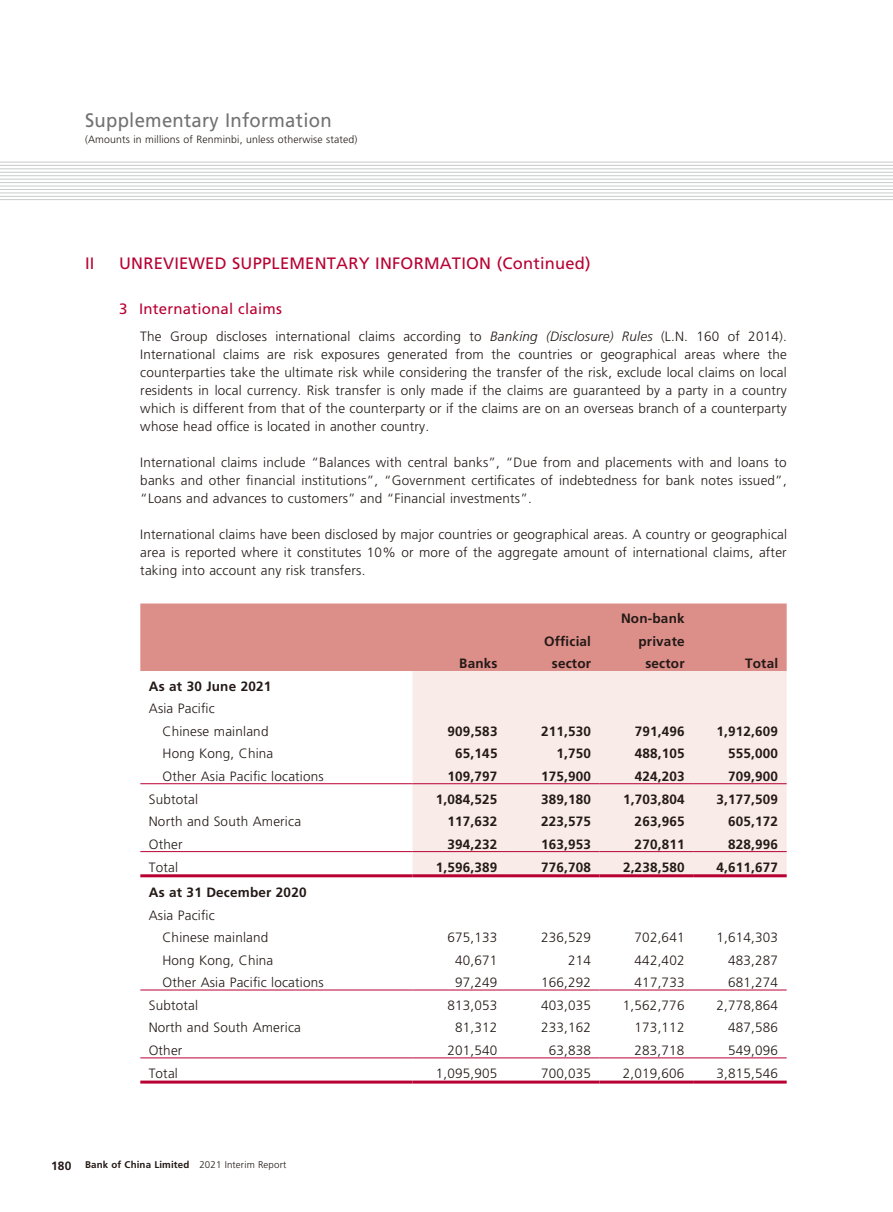
<style>
.page{position:relative;width:893px;height:1212px;background:#fff}
.page>*{position:absolute;margin:0;border:0;box-sizing:border-box;transform-origin:0 0}
.t1{font:19.5px "Frutiger";letter-spacing:.015em;color:#727272;scale:.95 1}
.t2{font:16.5px "Frutiger";letter-spacing:.015em;color:#b80032}
.t3{font:15px "Frutiger";letter-spacing:.015em;color:#b80032}
.t4{font:300 13.5px/18px "Frutiger";letter-spacing:.015em;color:#231916;text-align:justify}
.t5{font:700 13.5px/22.5px "Frutiger";letter-spacing:.015em;color:#231916;text-align:center}
.t6{font:300 10.5px "Frutiger";letter-spacing:.015em;color:#231916}
.t7{font:700 9.75px "Frutiger";letter-spacing:.015em;color:#231916}
.s1{font-style:italic}
.s2{font-size:12px}
.s3{font-weight:300}
</style>
<div class="page">
<hr style="left:0;top:162px;width:893px;height:1px;background:#c9cacb">
<hr style="left:0;top:165px;width:893px;height:1px;background:#c9cacb">
<hr style="left:0;top:168px;width:893px;height:1px;background:#c9cacb">
<hr style="left:0;top:172px;width:893px;height:1px;background:#c9cacb">
<hr style="left:0;top:175px;width:893px;height:1px;background:#c9cacb">
<hr style="left:0;top:179px;width:893px;height:1px;background:#c9cacb">
<hr style="left:0;top:182px;width:893px;height:1px;background:#c9cacb">
<hr style="left:0;top:186px;width:893px;height:1px;background:#c9cacb">
<hr style="left:0;top:189px;width:893px;height:1px;background:#c9cacb">
<hr style="left:0;top:192px;width:893px;height:1px;background:#c9cacb">
<hr style="left:0;top:196px;width:893px;height:1px;background:#c9cacb">
<hr style="left:0;top:199px;width:893px;height:1px;background:#c9cacb">
<div style="left:140px;top:603px;width:647px;height:68px;background:#dc8e89"></div>
<div style="left:412px;top:671px;width:375px;height:203px;background:#f9ebe8"></div>
<hr style="left:140px;top:783px;width:272px;height:1px;background:#b80032">
<hr style="left:412px;top:783px;width:94px;height:1px;background:#b80032">
<hr style="left:506px;top:783px;width:94px;height:1px;background:#b80032">
<hr style="left:600px;top:783px;width:93px;height:1px;background:#b80032">
<hr style="left:693px;top:783px;width:94px;height:1px;background:#b80032">
<hr style="left:140px;top:851px;width:272px;height:1px;background:#b80032">
<hr style="left:412px;top:851px;width:94px;height:1px;background:#b80032">
<hr style="left:506px;top:851px;width:94px;height:1px;background:#b80032">
<hr style="left:600px;top:851px;width:93px;height:1px;background:#b80032">
<hr style="left:693px;top:851px;width:94px;height:1px;background:#b80032">
<hr style="left:140px;top:990px;width:272px;height:1px;background:#b80032">
<hr style="left:412px;top:990px;width:94px;height:1px;background:#b80032">
<hr style="left:506px;top:990px;width:94px;height:1px;background:#b80032">
<hr style="left:600px;top:990px;width:93px;height:1px;background:#b80032">
<hr style="left:693px;top:990px;width:94px;height:1px;background:#b80032">
<hr style="left:140px;top:1057px;width:272px;height:1px;background:#b80032">
<hr style="left:412px;top:1057px;width:94px;height:1px;background:#b80032">
<hr style="left:506px;top:1057px;width:94px;height:1px;background:#b80032">
<hr style="left:600px;top:1057px;width:93px;height:1px;background:#b80032">
<hr style="left:693px;top:1057px;width:94px;height:1px;background:#b80032">
<hr style="left:140px;top:874px;width:272px;height:3px;background:#b80032">
<hr style="left:412px;top:874px;width:94px;height:3px;background:#b80032">
<hr style="left:506px;top:874px;width:94px;height:3px;background:#b80032">
<hr style="left:600px;top:874px;width:93px;height:3px;background:#b80032">
<hr style="left:693px;top:874px;width:94px;height:3px;background:#b80032">
<hr style="left:140px;top:1080px;width:272px;height:3px;background:#b80032">
<hr style="left:412px;top:1080px;width:94px;height:3px;background:#b80032">
<hr style="left:506px;top:1080px;width:94px;height:3px;background:#b80032">
<hr style="left:600px;top:1080px;width:93px;height:3px;background:#b80032">
<hr style="left:693px;top:1080px;width:94px;height:3px;background:#b80032">
<h1 class="t1" style="left:85px;top:108px;width:261px">Supplementary Information</h1>
<p class="t6" style="left:85px;top:133px;width:274px">(Amounts in millions of Renminbi, unless otherwise stated)</p>
<p class="t2" style="left:85px;top:254px;width:11px">II</p>
<p class="t2" style="left:119px;top:254px;width:473px">UNREVIEWED SUPPLEMENTARY INFORMATION (Continued)</p>
<p class="t3" style="left:119px;top:300px;width:164px">3 International claims</p>
<p class="t4" style="left:140px;top:327px;width:648px">The Group discloses international claims according to <span class="s1">Banking (Disclosure) Rules</span> (L.N. 160 of 2014).<br>International claims are risk exposures generated from the countries or geographical areas where the counterparties take the ultimate risk while considering the transfer of the risk, exclude local claims on local residents in local currency. Risk transfer is only made if the claims are guaranteed by a party in a country which is different from that of the counterparty or if the claims are on an overseas branch of a counterparty whose head office is located in another country.</p>
<p class="t4" style="left:140px;top:453px;width:648px">International claims include “Balances with central banks”, “Due from and placements with and loans to banks and other financial institutions”, “Government certificates of indebtedness for bank notes issued”, “Loans and advances to customers” and “Financial investments”.</p>
<p class="t4" style="left:140px;top:525px;width:648px">International claims have been disclosed by major countries or geographical areas. A country or geographical area is reported where it constitutes 10% or more of the aggregate amount of international claims, after taking into account any risk transfers.</p>
<p class="t5" style="left:149px;top:675px;width:124px">As at 30 June 2021</p>
<p class="t4" style="left:162px;top:697px;width:107px;line-height:22.5px;text-indent:-14px">Asia Pacific<br>Chinese mainland</p>
<p class="t5" style="left:459px;top:652px;width:40px">Banks</p>
<p class="t5" style="left:544px;top:630px;width:48px">Official sector</p>
<p class="t5" style="left:621px;top:607px;width:65px;text-align:right">Non-bank private sector</p>
<p class="t5" style="left:745px;top:652px;width:35px">Total</p>
<p class="t5" style="left:448px;top:720px;width:51px">909,583</p>
<p class="t5" style="left:541px;top:720px;width:51px">211,530</p>
<p class="t5" style="left:635px;top:720px;width:51px">791,496</p>
<p class="t5" style="left:717px;top:720px;width:63px">1,912,609</p>
<p class="t4" style="left:162px;top:745px;width:112px">Hong Kong, China</p>
<p class="t5" style="left:455px;top:742px;width:44px">65,145</p>
<p class="t5" style="left:556px;top:742px;width:36px">1,750</p>
<p class="t5" style="left:635px;top:742px;width:51px">488,105</p>
<p class="t5" style="left:728px;top:742px;width:51px">555,000</p>
<p class="t4" style="left:162px;top:767px;width:163px">Other Asia Pacific locations</p>
<p class="t5" style="left:448px;top:765px;width:51px">109,797</p>
<p class="t5" style="left:541px;top:765px;width:51px">175,900</p>
<p class="t5" style="left:635px;top:765px;width:51px">424,203</p>
<p class="t5" style="left:728px;top:765px;width:51px">709,900</p>
<p class="t4" style="left:149px;top:790px;width:51px">Subtotal</p>
<p class="t5" style="left:436px;top:788px;width:63px">1,084,525</p>
<p class="t5" style="left:541px;top:788px;width:51px">389,180</p>
<p class="t5" style="left:623px;top:788px;width:63px">1,703,804</p>
<p class="t5" style="left:717px;top:788px;width:63px">3,177,509</p>
<p class="t4" style="left:149px;top:813px;width:154px">North and South America</p>
<p class="t5" style="left:448px;top:810px;width:51px">117,632</p>
<p class="t5" style="left:541px;top:810px;width:51px">223,575</p>
<p class="t5" style="left:635px;top:810px;width:51px">263,965</p>
<p class="t5" style="left:728px;top:810px;width:51px">605,172</p>
<p class="t4" style="left:149px;top:835px;width:35px">Other</p>
<p class="t5" style="left:447px;top:833px;width:51px">394,232</p>
<p class="t5" style="left:541px;top:833px;width:51px">163,953</p>
<p class="t5" style="left:635px;top:833px;width:51px">270,811</p>
<p class="t5" style="left:728px;top:833px;width:51px">828,996</p>
<p class="t4" style="left:149px;top:858px;width:31px">Total</p>
<p class="t5" style="left:436px;top:856px;width:63px">1,596,389</p>
<p class="t5" style="left:541px;top:856px;width:51px">776,708</p>
<p class="t5" style="left:623px;top:856px;width:63px">2,238,580</p>
<p class="t5" style="left:716px;top:856px;width:63px">4,611,677</p>
<p class="t5" style="left:149px;top:881px;width:159px">As at 31 December 2020</p>
<p class="t4" style="left:162px;top:904px;width:107px;line-height:22.5px;text-indent:-14px">Asia Pacific<br>Chinese mainland</p>
<p class="t4" style="left:447px;top:928px;width:51px">675,133</p>
<p class="t4" style="left:541px;top:928px;width:51px">236,529</p>
<p class="t4" style="left:635px;top:928px;width:51px">702,641</p>
<p class="t4" style="left:716px;top:928px;width:63px">1,614,303</p>
<p class="t4" style="left:162px;top:951px;width:112px">Hong Kong, China</p>
<p class="t4" style="left:455px;top:951px;width:44px">40,671</p>
<p class="t4" style="left:568px;top:951px;width:24px">214</p>
<p class="t4" style="left:635px;top:951px;width:51px">442,402</p>
<p class="t4" style="left:728px;top:951px;width:51px">483,287</p>
<p class="t4" style="left:162px;top:973px;width:163px">Other Asia Pacific locations</p>
<p class="t4" style="left:455px;top:973px;width:44px">97,249</p>
<p class="t4" style="left:541px;top:973px;width:51px">166,292</p>
<p class="t4" style="left:635px;top:973px;width:51px">417,733</p>
<p class="t4" style="left:728px;top:973px;width:51px">681,274</p>
<p class="t4" style="left:149px;top:996px;width:51px">Subtotal</p>
<p class="t4" style="left:447px;top:996px;width:51px">813,053</p>
<p class="t4" style="left:541px;top:996px;width:51px">403,035</p>
<p class="t4" style="left:623px;top:996px;width:63px">1,562,776</p>
<p class="t4" style="left:716px;top:996px;width:63px">2,778,864</p>
<p class="t4" style="left:149px;top:1019px;width:154px">North and South America</p>
<p class="t4" style="left:455px;top:1019px;width:44px">81,312</p>
<p class="t4" style="left:541px;top:1019px;width:51px">233,162</p>
<p class="t4" style="left:635px;top:1019px;width:51px">173,112</p>
<p class="t4" style="left:728px;top:1019px;width:51px">487,586</p>
<p class="t4" style="left:149px;top:1041px;width:35px">Other</p>
<p class="t4" style="left:447px;top:1041px;width:51px">201,540</p>
<p class="t4" style="left:549px;top:1041px;width:44px">63,838</p>
<p class="t4" style="left:635px;top:1041px;width:51px">283,718</p>
<p class="t4" style="left:728px;top:1041px;width:51px">549,096</p>
<p class="t4" style="left:149px;top:1064px;width:31px">Total</p>
<p class="t4" style="left:436px;top:1064px;width:63px">1,095,905</p>
<p class="t4" style="left:541px;top:1064px;width:51px">700,035</p>
<p class="t4" style="left:623px;top:1064px;width:63px">2,019,606</p>
<p class="t4" style="left:716px;top:1064px;width:63px">3,815,546</p>
<p class="t7" style="left:51px;top:1159px;width:237px"><span class="s2">180</span> Bank of China Limited <span class="s3">2021 Interim Report</span></p>
</div>
